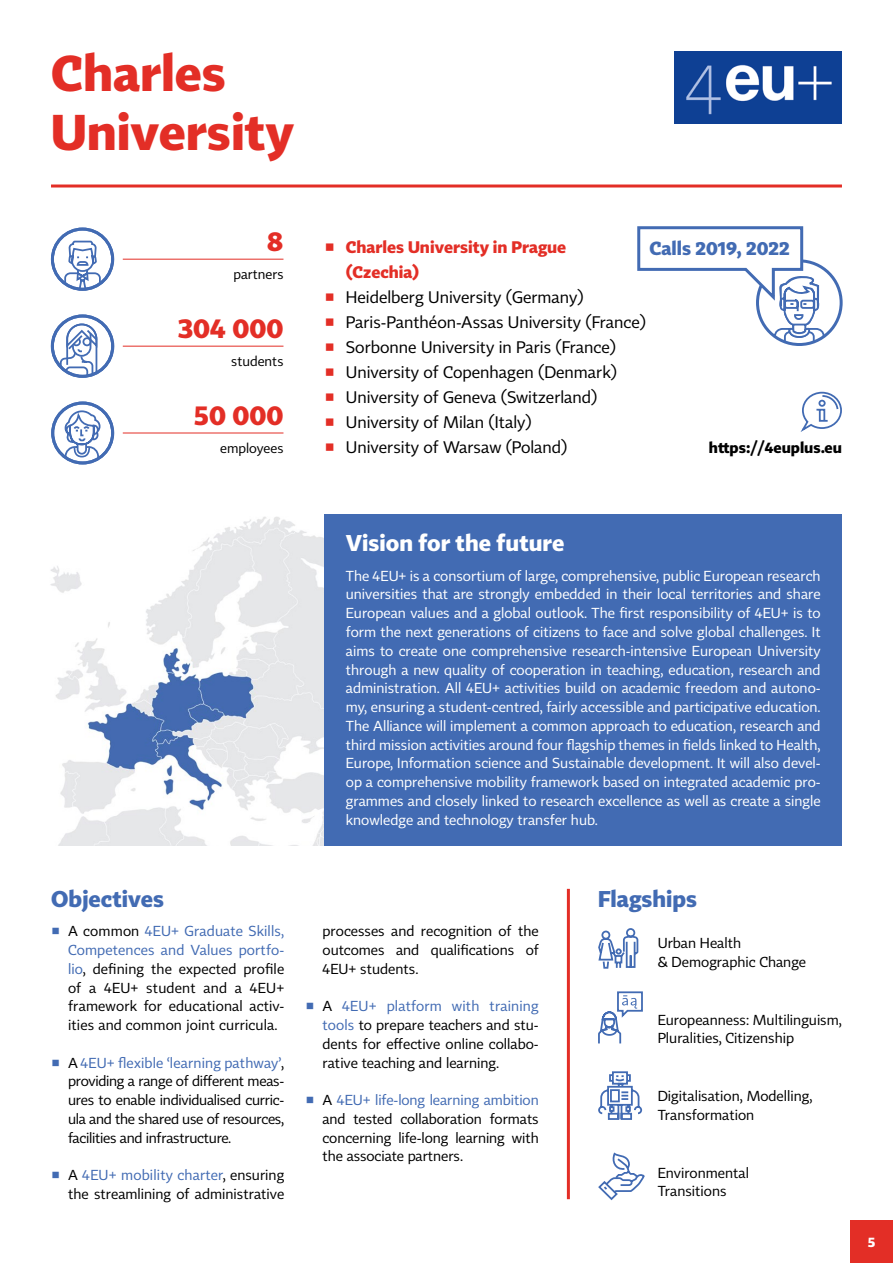
<style>
.page{position:relative;width:893px;height:1263px;background:#fff}
.page>*{position:absolute;margin:0;border:0;box-sizing:border-box;transform-origin:0 0}
.t1{font:700 49.5px/59.4px "Tabac Sans";color:#e32e26}
.t2{font:700 27px "Tabac Sans";color:#e32e26}
.t3{font:700 22.5px "Tabac Sans";color:#426bb3}
.t4{font:700 22.5px "Tabac Sans";color:#fff}
.t5{font:700 18.75px "Tabac Sans";color:#426bb3}
.t6{font:16.5px "Tabac Sans";color:#000}
.t7{font:700 16.5px "Tabac Sans";color:#e32e26}
.t8{font:700 15px "Tabac Sans";color:#000}
.t9{font:14.25px/18.8px "Tabac Sans";color:#fff;text-align:justify}
.t10{font:14.25px/18.8px "Tabac Sans";color:#000;text-align:justify}
.t11{font:13.5px "Tabac Sans";color:#000}
.t12{font:700 13.5px "Tabac Sans";color:#fff}
.s1{font-weight:700;color:#e32e26}
.s2{color:#426bb3}
</style>
<div class="page">
<hr style="left:51px;top:184px;width:791px;height:3px;background:#e32e26">
<img style="left:50px;top:514px;width:275px;height:332px">
<img style="left:675px;top:51px;width:167px;height:72px">
<div style="left:325px;top:514px;width:517px;height:332px;background:#426bb3"></div>
<hr style="left:123px;top:433px;width:160px;height:1px;background:#e32e26">
<svg style="left:53px;top:403px;width:60px;height:60px"></svg>
<div style="left:51px;top:401px;width:63px;height:63px;border:3px solid #426bb3;border-radius:50%"></div>
<svg style="left:64px;top:409px;width:37px;height:51px"></svg>
<hr style="left:123px;top:346px;width:160px;height:1px;background:#e32e26">
<svg style="left:59px;top:323px;width:40px;height:54px"></svg>
<div style="left:51px;top:315px;width:63px;height:63px;border:3px solid #426bb3;border-radius:50%"></div>
<hr style="left:123px;top:259px;width:160px;height:1px;background:#e32e26">
<svg style="left:52px;top:229px;width:61px;height:60px"></svg>
<div style="left:51px;top:228px;width:63px;height:63px;border:3px solid #426bb3;border-radius:50%"></div>
<svg style="left:63px;top:240px;width:39px;height:51px"></svg>
<hr style="left:567px;top:889px;width:3px;height:310px;background:#e32e26">
<svg style="left:598px;top:1152px;width:47px;height:49px"></svg>
<svg style="left:598px;top:1071px;width:45px;height:49px"></svg>
<svg style="left:598px;top:928px;width:41px;height:41px"></svg>
<svg style="left:598px;top:991px;width:45px;height:53px"></svg>
<div style="left:850px;top:1220px;width:43px;height:43px;background:#e32e26"></div>
<svg style="left:800px;top:391px;width:42px;height:41px"></svg>
<svg style="left:637px;top:226px;width:188px;height:118px"></svg>
<h1 class="t1" style="left:51px;top:43px;width:244px">Charles<br>University</h1>
<h2 class="t2" style="left:267px;top:224px;width:18px">8</h2>
<p class="t11" style="left:233px;top:266px;width:52px">partners</p>
<h2 class="t2" style="left:178px;top:311px;width:107px">304 000</h2>
<p class="t11" style="left:231px;top:353px;width:54px">students</p>
<h2 class="t2" style="left:194px;top:398px;width:91px">50 000</h2>
<p class="t11" style="left:220px;top:440px;width:65px">employees</p>
<p class="t7" style="left:325px;top:236px;width:243px">◾ Charles University in Prague</p>
<p class="t7" style="left:346px;top:262px;width:75px">(Czechia)</p>
<p class="t6" style="left:325px;top:287px;width:261px"><span class="s1">◾</span> Heidelberg University (Germany)</p>
<p class="t6" style="left:325px;top:312px;width:323px"><span class="s1">◾</span> Paris-Panthéon-Assas University (France)</p>
<p class="t6" style="left:325px;top:337px;width:293px"><span class="s1">◾</span> Sorbonne University in Paris (France)</p>
<p class="t6" style="left:325px;top:362px;width:294px"><span class="s1">◾</span> University of Copenhagen (Denmark)</p>
<p class="t6" style="left:325px;top:387px;width:274px"><span class="s1">◾</span> University of Geneva (Switzerland)</p>
<p class="t6" style="left:325px;top:412px;width:209px"><span class="s1">◾</span> University of Milan (Italy)</p>
<p class="t6" style="left:325px;top:437px;width:244px"><span class="s1">◾</span> University of Warsaw (Poland)</p>
<h3 class="t5" style="left:649px;top:236px;width:142px">Calls 2019, 2022</h3>
<p class="t8" style="left:709px;top:438px;width:135px">https://4euplus.eu</p>
<h3 class="t4" style="left:346px;top:529px;width:220px">Vision for the future</h3>
<p class="t9" style="left:346px;top:566px;width:476px">The 4EU+ is a consortium of large, comprehensive, public European research universities that are strongly embedded in their local territories and share European values and a global outlook. The first responsibility of 4EU+ is to form the next generations of citizens to face and solve global challenges. It aims to create one comprehensive research-intensive European University through a new quality of cooperation in teaching, education, research and administration. All 4EU+ activities build on academic freedom and autono&shy;my, ensuring a student-centred, fairly accessible and participative education.<br>The Alliance will implement a common approach to education, research and third mission activities around four flagship themes in fields linked to Health, Europe, Information science and Sustainable development. It will also devel&shy;op a comprehensive mobility framework based on integrated academic pro&shy;grammes and closely linked to research excellence as well as create a single knowledge and technology transfer hub.</p>
<h3 class="t3" style="left:51px;top:885px;width:115px">Objectives</h3>
<p class="t10" style="left:68px;top:922px;width:218px;text-indent:-17px"><span class="s2">◾</span> A common <span class="s2">4EU+ Graduate Skills, Competences and Values portfo&shy;lio</span>, defining the expected profile of a 4EU+ student and a 4EU+ framework for educational activ&shy;ities and common joint curricula.</p>
<p class="t10" style="left:68px;top:1053px;width:218px;text-indent:-17px"><span class="s2">◾</span> A <span class="s2">4EU+ flexible ‘learning pathway’</span>, providing a range of different meas&shy;ures to enable individualised curric&shy;ula and the shared use of resources, facilities and infrastructure.</p>
<p class="t10" style="left:51px;top:1166px;width:235px;text-align:right"><span class="s2">◾</span> A <span class="s2">4EU+ mobility charter</span>, ensuring the streamlining of administrative</p>
<p class="t10" style="left:323px;top:922px;width:218px">processes and recognition of the outcomes and qualifications of 4EU+ students.</p>
<p class="t10" style="left:323px;top:997px;width:218px;text-indent:-17px"><span class="s2">◾</span> A <span class="s2">4EU+ platform with training tools</span> to prepare teachers and stu&shy;dents for effective online collabo&shy;rative teaching and learning.</p>
<p class="t10" style="left:323px;top:1091px;width:218px;text-indent:-17px"><span class="s2">◾</span> A <span class="s2">4EU+ life-long learning ambition </span>and tested collaboration formats concerning life-long learning with the associate partners.</p>
<h3 class="t3" style="left:598px;top:885px;width:101px">Flagships</h3>
<p class="t10" style="left:658px;top:934px;width:150px">Urban Health<br>&amp; Demographic Change</p>
<p class="t10" style="left:658px;top:1010px;width:186px">Europeanness: Multilinguism,<br>Pluralities, Citizenship</p>
<p class="t10" style="left:658px;top:1087px;width:156px">Digitalisation, Modelling,<br>Transformation</p>
<p class="t10" style="left:658px;top:1163px;width:93px">Environmental<br>Transitions</p>
<p class="t12" style="left:868px;top:1234px;width:9px">5</p>
</div>
